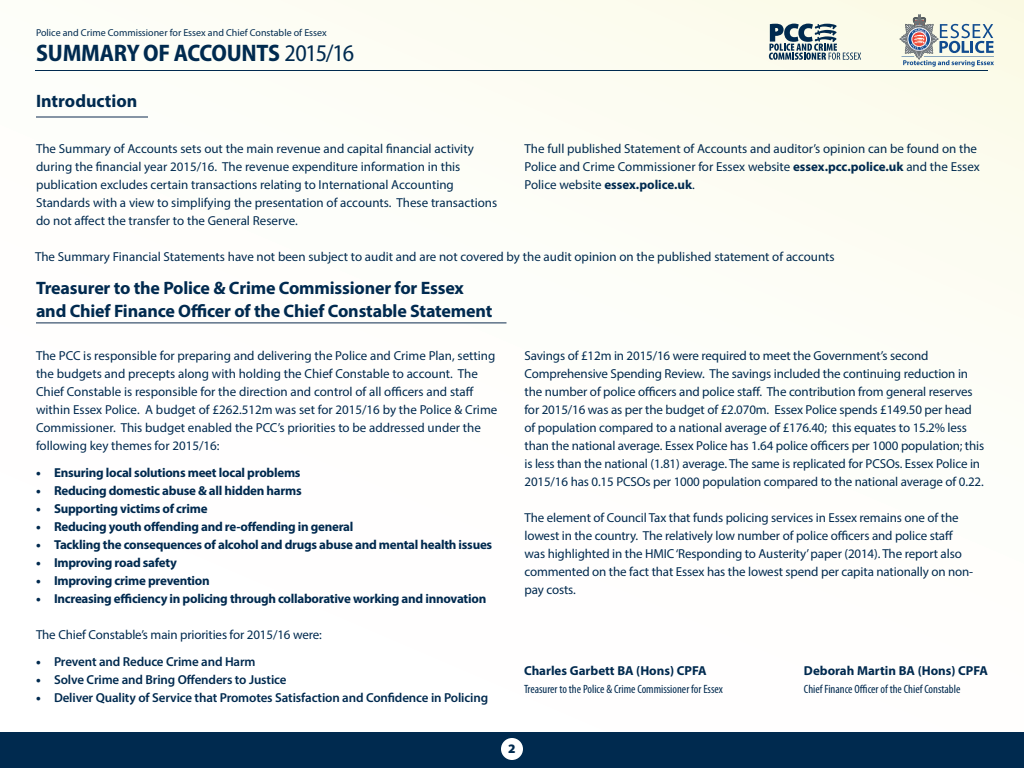
<style>
.page{position:relative;width:1024px;height:768px;background:#fffefb}
.page>*{position:absolute;margin:0;border:0;box-sizing:border-box;transform-origin:0 0}
.t1{font:700 semi-condensed 24px "Myriad Pro";letter-spacing:-.01em;color:#002a4f}
.t2{font:700 18px/23px "Myriad Pro";letter-spacing:-.01em;color:#002a4f}
.t3{font:13px/18px "Myriad Pro";letter-spacing:-.005em;color:#002a4f}
.t4{font:700 13px "Myriad Pro";letter-spacing:-.02em;color:#002a4f}
.t5{font:600 13px "Myriad Pro";letter-spacing:-.01em;color:#002a4f}
.t6{font:700 13px "Myriad Pro";color:#002a4f}
.t7{font:900 13px "Myriad Pro";color:#002a4f}
.t8{font:condensed 12px "Myriad Pro";color:#002a4f}
.t9{font:10px "Myriad Pro";color:#002a4f}
.s1{font-weight:400}
.s2{font-weight:700}
.s3{font-weight:900}
</style>
<div class="page">
<hr style="left:36px;top:116px;width:112px;height:2px;background:#0e2c4f">
<hr style="left:36px;top:322px;width:470px;height:1px;background:#0e2c4f">
<div style="left:0;top:732px;width:1024px;height:36px;background:#002a4f"></div>
<hr style="left:35px;top:70px;width:953px;height:1px;background:#002a4f">
<svg style="left:769px;top:24px;width:92px;height:36px"></svg>
<svg style="left:900px;top:15px;width:94px;height:52px;background:#bec6c7"></svg>
<div style="left:501px;top:738px;width:22px;height:22px;background:#fff;border-radius:50%"></div>
<p class="t9" style="left:36px;top:27px;width:292px">Police and Crime Commissioner for Essex and Chief Constable of Essex</p>
<h1 class="t1" style="left:36px;top:40px;width:319px">SUMMARY OF ACCOUNTS <span class="s1">2015/16</span></h1>
<h2 class="t2" style="left:36px;top:88px;width:103px">Introduction</h2>
<p class="t3" style="left:36px;top:139px;width:463px">The Summary of Accounts sets out the main revenue and capital financial activity during the financial year 2015/16. The revenue expenditure information in this publication excludes certain transactions relating to International Accounting Standards with a view to simplifying the presentation of accounts. These transactions do not affect the transfer to the General Reserve.</p>
<p class="t3" style="left:525px;top:139px;width:457px">The full published Statement of Accounts and auditor’s opinion can be found on the<br>Police and Crime Commissioner for Essex website <span class="s2">essex.pcc.police.uk</span> and the Essex<br>Police website <span class="s2">essex.police.uk</span>.</p>
<p class="t3" style="left:35px;top:247px;width:801px">The Summary Financial Statements have not been subject to audit and are not covered by the audit opinion on the published statement of accounts</p>
<h2 class="t2" style="left:36px;top:275px;width:458px">Treasurer to the Police &amp; Crime Commissioner for Essex and Chief Finance Officer of the Chief Constable Statement</h2>
<p class="t3" style="left:36px;top:346px;width:463px">The PCC is responsible for preparing and delivering the Police and Crime Plan, setting the budgets and precepts along with holding the Chief Constable to account. The Chief Constable is responsible for the direction and control of all officers and staff within Essex Police. A budget of £262.512m was set for 2015/16 by the Police &amp; Crime Commissioner. This budget enabled the PCC’s priorities to be addressed under the following key themes for 2015/16:</p>
<p class="t4" style="left:36px;top:464px;width:266px"><span class="s3">•</span> Ensuring local solutions meet local problems</p>
<p class="t4" style="left:36px;top:482px;width:267px"><span class="s3">•</span> Reducing domestic abuse &amp; all hidden harms</p>
<p class="t4" style="left:36px;top:500px;width:173px"><span class="s3">•</span> Supporting victims of crime</p>
<p class="t4" style="left:36px;top:518px;width:319px"><span class="s3">•</span> Reducing youth offending and re-offending in general</p>
<p class="t4" style="left:36px;top:536px;width:458px"><span class="s3">•</span> Tackling the consequences of alcohol and drugs abuse and mental health issues</p>
<p class="t4" style="left:36px;top:554px;width:142px"><span class="s3">•</span> Improving road safety</p>
<p class="t4" style="left:36px;top:572px;width:175px"><span class="s3">•</span> Improving crime prevention</p>
<p class="t4" style="left:36px;top:590px;width:452px"><span class="s3">•</span> Increasing efficiency in policing through collaborative working and innovation</p>
<p class="t3" style="left:36px;top:626px;width:287px">The Chief Constable’s main priorities for 2015/16 were:</p>
<p class="t5" style="left:36px;top:653px;width:221px"><span class="s3">•</span> Prevent and Reduce Crime and Harm</p>
<p class="t5" style="left:36px;top:671px;width:252px"><span class="s3">•</span> Solve Crime and Bring Offenders to Justice</p>
<p class="t5" style="left:36px;top:689px;width:454px"><span class="s3">•</span> Deliver Quality of Service that Promotes Satisfaction and Confidence in Policing</p>
<p class="t3" style="left:525px;top:347px;width:461px">Savings of £12m in 2015/16 were required to meet the Government’s second Comprehensive Spending Review. The savings included the continuing reduction in the number of police officers and police staff. The contribution from general reserves for 2015/16 was as per the budget of £2.070m. Essex Police spends £149.50 per head of population compared to a national average of £176.40; this equates to 15.2% less than the national average. Essex Police has 1.64 police officers per 1000 population; this is less than the national (1.81) average. The same is replicated for PCSOs. Essex Police in 2015/16 has 0.15 PCSOs per 1000 population compared to the national average of 0.22.</p>
<p class="t3" style="left:525px;top:509px;width:450px">The element of Council Tax that funds policing services in Essex remains one of the lowest in the country. The relatively low number of police officers and police staff was highlighted in the HMIC ‘Responding to Austerity’ paper (2014). The report also commented on the fact that Essex has the lowest spend per capita nationally on non&shy;pay costs.</p>
<p class="t6" style="left:524px;top:662px;width:184px">Charles Garbett BA (Hons) CPFA</p>
<p class="t8" style="left:524px;top:682px;width:200px">Treasurer to the Police &amp; Crime Commissioner for Essex</p>
<p class="t6" style="left:804px;top:662px;width:186px">Deborah Martin BA (Hons) CPFA</p>
<p class="t8" style="left:804px;top:682px;width:158px">Chief Finance Officer of the Chief Constable</p>
<p class="t7" style="left:508px;top:742px;width:9px">2</p>
</div>
